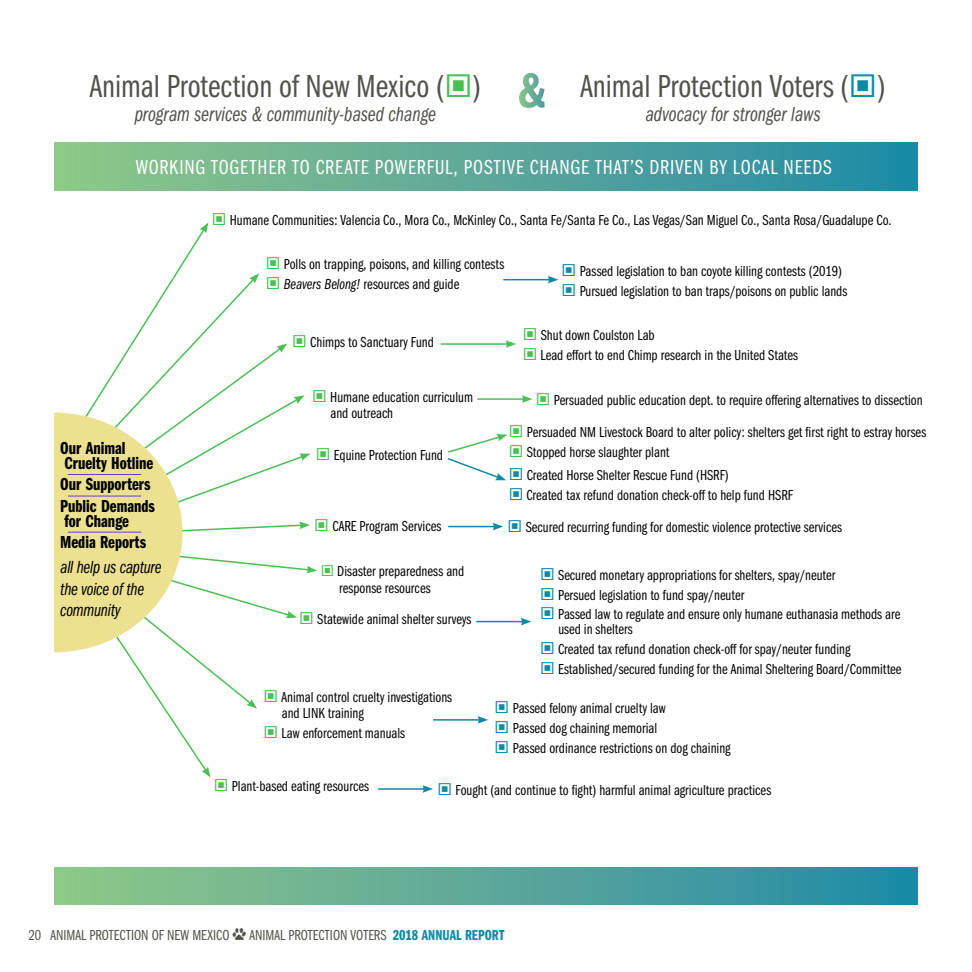
<style>
.page{position:relative;width:972px;height:972px;background:#fff}
.page>*{position:absolute;margin:0;border:0;box-sizing:border-box;transform-origin:0 0}
.t1{font:51px "Franklin Gothic URW Com Dem";color:#fff}
.t2{font:33px "Franklin Gothic URW Com Boo";color:#50534a}
.t3{font:21px "Franklin Gothic URW Com Boo";letter-spacing:.045em;color:#fff}
.t4{font:21px "Franklin Gothic URW Com Boo Ita";color:#50534a}
.t5{font:18px/21.5px "Franklin Gothic URW Com Dem";color:#000}
.t6{font:18px/21.6px "Franklin Gothic URW Com Boo Ita";letter-spacing:-.01em;color:#000}
.t7{font:15px/19.8px "Franklin Gothic URW Com Boo";color:#000}
.t8{font:15px "Franklin Gothic URW Com Boo";color:#50534a}
.s1{font-family:"Franklin Gothic URW Com Boo Ita"}
.s2{font-family:"Animal Tracks"}
.s3{font-family:"Franklin Gothic URW Com Dem";color:#0f8aa6}
</style>
<div class="page">
<div style="left:54px;top:867px;width:864px;height:37px;background:linear-gradient(to right,#92c889,#2289a8)"></div>
<div style="left:54px;top:142px;width:864px;height:49px;background:linear-gradient(to right,#92c889,#2289a8)"></div>
<hr style="left:503px;top:279px;width:47px;height:1px;background:#0f8aa6">
<hr style="left:448px;top:526px;width:47px;height:1px;background:#0f8aa6">
<svg style="left:493px;top:523px;width:10px;height:7px"></svg>
<hr style="left:476px;top:621px;width:47px;height:1px;background:#0f8aa6">
<svg style="left:521px;top:618px;width:10px;height:7px"></svg>
<hr style="left:433px;top:719px;width:47px;height:2px;background:#0f8aa6">
<svg style="left:478px;top:716px;width:10px;height:8px"></svg>
<hr style="left:378px;top:788px;width:47px;height:2px;background:#0f8aa6">
<svg style="left:423px;top:785px;width:10px;height:8px"></svg>
<hr style="left:441px;top:343px;width:67px;height:2px;background:#4bbf53">
<svg style="left:506px;top:340px;width:10px;height:8px"></svg>
<hr style="left:477px;top:398px;width:47px;height:2px;background:#4bbf53">
<svg style="left:54px;top:222px;width:263px;height:556px"></svg>
<svg style="left:548px;top:276px;width:11px;height:8px"></svg>
<svg style="left:522px;top:395px;width:11px;height:8px"></svg>
<svg style="left:447px;top:434px;width:61px;height:46px"></svg>
<h1 class="t1" style="left:517px;top:55px;width:29px">&amp;</h1>
<h2 class="t2" style="left:90px;top:64px;width:393px">Animal Protection of New Mexico ( )</h2>
<h3 class="t4" style="left:135px;top:103px;width:303px">program services &amp; community-based change</h3>
<h2 class="t2" style="left:580px;top:64px;width:307px">Animal Protection Voters ( )</h2>
<h3 class="t4" style="left:645px;top:103px;width:177px">advocacy for stronger laws</h3>
<h3 class="t3" style="left:136px;top:153px;width:698px">WORKING TOGETHER TO CREATE POWERFUL, POSTIVE CHANGE THAT’S DRIVEN BY LOCAL NEEDS</h3>
<p class="t5" style="left:60px;top:439px;width:94px;line-height:15px">Our Animal<br>Cruelty Hotline</p>
<p class="t5" style="left:60px;top:472px;width:96px">Our Supporters<br>Public Demands</p>
<p class="t5" style="left:60px;top:509px;width:87px">for Change<br>Media Reports</p>
<p class="t6" style="left:60px;top:557px;width:103px">all help us capture the voice of the community</p>
<p class="t7" style="left:230px;top:210px;width:663px">Humane Communities: Valencia Co., Mora Co., McKinley Co., Santa Fe/Santa Fe Co., Las Vegas/San Miguel Co., Santa Rosa/Guadalupe Co.</p>
<p class="t7" style="left:284px;top:253px;width:222px">Polls on trapping, poisons, and killing contests<br><span class="s1">Beavers Belong!</span> resources and guide</p>
<p class="t7" style="left:580px;top:261px;width:269px">Passed legislation to ban coyote killing contests (2019)<br>Pursued legislation to ban traps/poisons on public lands</p>
<p class="t7" style="left:540px;top:324px;width:259px">Shut down Coulston Lab<br>Lead effort to end Chimp research in the United States</p>
<p class="t7" style="left:527px;top:383px;width:401px;line-height:32.4px;text-align:right">Persuaded public education dept. to require offering alternatives to dissection<br>Persuaded NM Livestock Board to alter policy: shelters get first right to estray horses</p>
<p class="t7" style="left:527px;top:440px;width:203px;line-height:23.4px">Stopped horse slaughter plant<br>Created Horse Shelter Rescue Fund (HSRF)</p>
<p class="t7" style="left:527px;top:485px;width:268px">Created tax refund donation check-off to help fund HSRF</p>
<p class="t7" style="left:310px;top:332px;width:125px">Chimps to Sanctuary Fund</p>
<p class="t7" style="left:330px;top:388px;width:144px;line-height:16.5px">Humane education curriculum and outreach</p>
<p class="t7" style="left:334px;top:444px;width:111px">Equine Protection Fund</p>
<p class="t7" style="left:332px;top:516px;width:111px">CARE Program Services</p>
<p class="t7" style="left:337px;top:562px;width:129px;line-height:16.5px">Disaster preparedness and response resources</p>
<p class="t7" style="left:317px;top:608px;width:156px">Statewide animal shelter surveys</p>
<p class="t7" style="left:282px;top:688px;width:172px;line-height:16.5px">Animal control cruelty investigations and LINK training</p>
<p class="t7" style="left:282px;top:723px;width:125px">Law enforcement manuals</p>
<p class="t7" style="left:526px;top:517px;width:318px">Secured recurring funding for domestic violence protective services</p>
<p class="t7" style="left:558px;top:564px;width:344px">Secured monetary appropriations for shelters, spay/neuter<br>Persued legislation to fund spay/neuter<br>Passed law to regulate and ensure only humane euthanasia methods are</p>
<p class="t7" style="left:558px;top:619px;width:345px">used in shelters<br>Created tax refund donation check-off for spay/neuter funding<br>Established/secured funding for the Animal Sheltering Board/Committee</p>
<p class="t7" style="left:513px;top:698px;width:219px">Passed felony animal cruelty law<br>Passed dog chaining memorial<br>Passed ordinance restrictions on dog chaining</p>
<p class="t7" style="left:232px;top:776px;width:139px">Plant-based eating resources</p>
<p class="t7" style="left:455px;top:779px;width:317px">Fought (and continue to fight) harmful animal agriculture practices</p>
<p class="t8" style="left:28px;top:925px;width:477px">20 ANIMAL PROTECTION OF NEW MEXICO <span class="s2">D</span> ANIMAL PROTECTION VOTERS <span class="s3">2018 ANNUAL REPORT</span></p>
</div>
